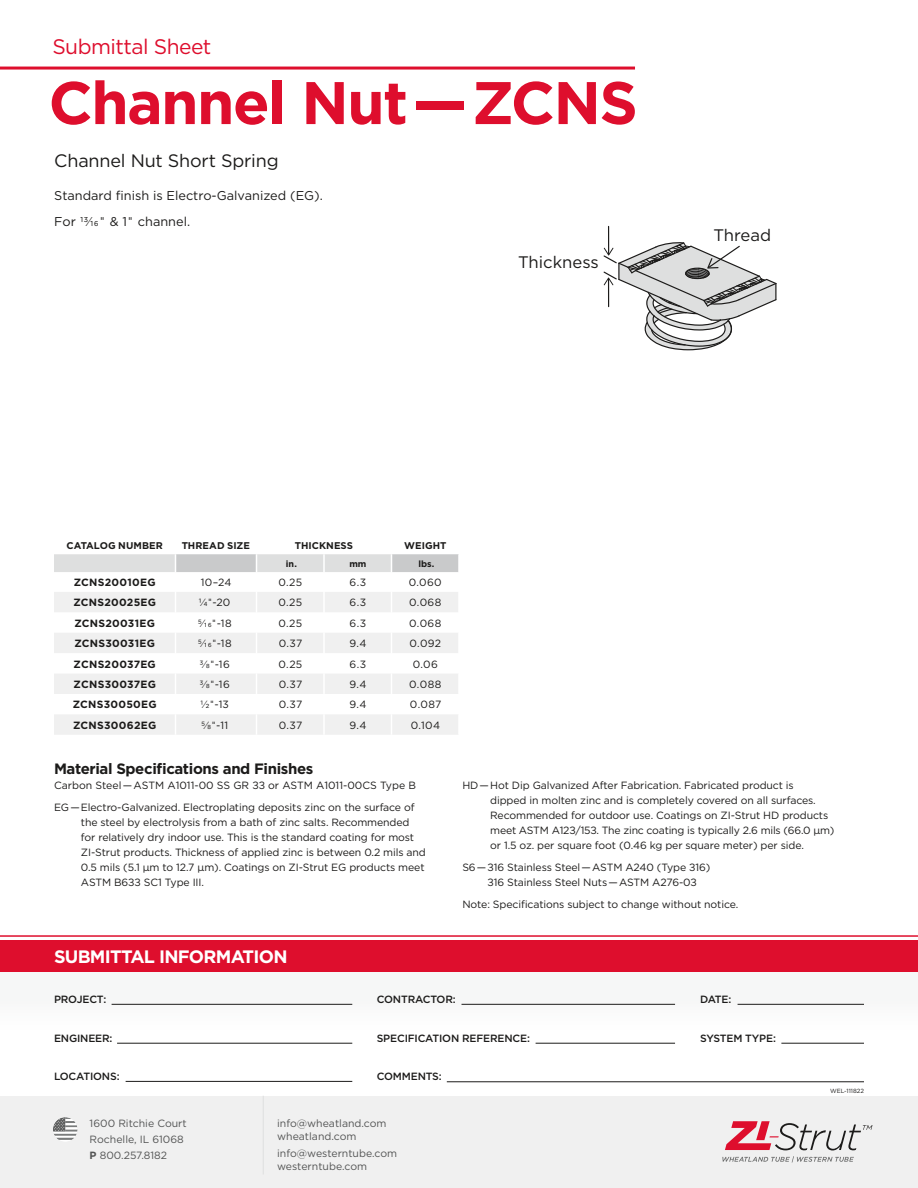
<style>
.page{position:relative;width:918px;height:1188px;background:#fff}
.page>*{position:absolute;margin:0;border:0;box-sizing:border-box;transform-origin:0 0}
.t1{font:700 60px "Gotham";letter-spacing:-.025em;color:#de0e2d}
.t2{font:21px "Gotham";letter-spacing:-.025em;color:#de0e2d}
.t3{font:18px "Gotham";letter-spacing:-.01em;color:#1c1b1a}
.t4{font:700 18px "Gotham";letter-spacing:-.04em;color:#fff}
.t5{font:16.65px "Gotham";color:#1c1b1a}
.t6{font:700 15px "Gotham";letter-spacing:-.025em;color:#1c1b1a}
.t7{font:12.75px/26.2px "Gotham";color:#1c1b1a}
.t8{font:10.5px/15px "Gotham";letter-spacing:-.01em;color:#1c1b1a}
.t9{font:10.5px/13.5px "Gotham";color:#535454}
.t10{font:700 10.5px "Gotham";letter-spacing:.025em;color:#1c1b1a}
.t11{font:500 10.5px "Gotham";letter-spacing:-.015em;color:#1c1b1a}
.t12{font:700 9.75px "Gotham";letter-spacing:.005em;color:#1c1b1a}
.t13{font:700 9px "Gotham";color:#1c1b1a}
.t14{font:6px "Gotham";color:#1c1b1a}
.s1{font-family:"Frutiger LT Std";font-weight:300}
.s2{font-weight:700}
</style>
<div class="page">
<hr style="left:0;top:67px;width:635px;height:3px;background:#de0e2d">
<svg style="left:603px;top:226px;width:174px;height:125px"></svg>
<svg style="left:54px;top:554px;width:405px;height:181px"></svg>
<hr style="left:112px;top:1004px;width:240px;height:1px;background:#1c1b1a">
<hr style="left:117px;top:1043px;width:235px;height:1px;background:#1c1b1a">
<hr style="left:126px;top:1081px;width:226px;height:1px;background:#1c1b1a">
<hr style="left:462px;top:1004px;width:213px;height:1px;background:#1c1b1a">
<hr style="left:536px;top:1043px;width:139px;height:1px;background:#1c1b1a">
<hr style="left:738px;top:1004px;width:126px;height:1px;background:#1c1b1a">
<hr style="left:781px;top:1043px;width:83px;height:1px;background:#1c1b1a">
<hr style="left:447px;top:1081px;width:417px;height:1px;background:#1c1b1a">
<hr style="left:0;top:935px;width:918px;height:2px;background:#de0e2d">
<div style="left:0;top:940px;width:918px;height:32px;background:#de0e2d"></div>
<div style="left:0;top:1096px;width:918px;height:92px;background:#f0f0f0"></div>
<hr style="left:263px;top:1096px;width:1px;height:78px;background:#dedfdf">
<svg style="left:53px;top:1117px;width:25px;height:24px"></svg>
<svg style="left:722px;top:1156px;width:132px;height:7px"></svg>
<svg style="left:725px;top:1121px;width:148px;height:29px"></svg>
<h2 class="t2" style="left:52px;top:33px;width:161px">Submittal Sheet</h2>
<h1 class="t1" style="left:49px;top:63px;width:591px">Channel Nut — ZCNS</h1>
<h3 class="t3" style="left:54px;top:149px;width:226px">Channel Nut Short Spring</h3>
<p class="t7" style="left:54px;top:182px;width:270px">Standard finish is Electro-Galvanized (EG).<br>For 13/16<span class="s1">"</span> &amp; 1<span class="s1">"</span> channel.</p>
<h3 class="t5" style="left:518px;top:252px;width:82px">Thickness</h3>
<h3 class="t5" style="left:713px;top:225px;width:59px">Thread</h3>
<p class="t12" style="left:67px;top:539px;width:98px">CATALOG NUMBER</p>
<p class="t12" style="left:182px;top:539px;width:70px">THREAD SIZE</p>
<p class="t12" style="left:295px;top:539px;width:60px">THICKNESS</p>
<p class="t12" style="left:404px;top:539px;width:44px">WEIGHT</p>
<p class="t13" style="left:286px;top:558px;width:13px">in.</p>
<p class="t13" style="left:349px;top:558px;width:19px">mm</p>
<p class="t13" style="left:418px;top:558px;width:17px">lbs.</p>
<p class="t10" style="left:74px;top:575px;width:83px">ZCNS20010EG</p>
<p class="t8" style="left:201px;top:574px;width:32px">10–24</p>
<p class="t8" style="left:278px;top:574px;width:25px">0.25</p>
<p class="t8" style="left:349px;top:574px;width:18px">6.3</p>
<p class="t8" style="left:409px;top:574px;width:35px">0.060</p>
<p class="t10" style="left:73px;top:596px;width:84px">ZCNS20025EG</p>
<p class="t8" style="left:199px;top:595px;width:33px">1⁄4<span class="s1">"</span>-20</p>
<p class="t8" style="left:278px;top:595px;width:25px">0.25</p>
<p class="t8" style="left:350px;top:595px;width:18px">6.3</p>
<p class="t8" style="left:409px;top:595px;width:34px">0.068</p>
<p class="t10" style="left:74px;top:616px;width:82px">ZCNS20031EG</p>
<p class="t8" style="left:198px;top:615px;width:35px">5⁄16<span class="s1">"</span>-18</p>
<p class="t8" style="left:278px;top:615px;width:25px">0.25</p>
<p class="t8" style="left:350px;top:615px;width:18px">6.3</p>
<p class="t8" style="left:409px;top:615px;width:34px">0.068</p>
<p class="t10" style="left:74px;top:636px;width:82px">ZCNS30031EG</p>
<p class="t8" style="left:198px;top:636px;width:35px">5⁄16<span class="s1">"</span>-18</p>
<p class="t8" style="left:279px;top:636px;width:25px">0.37</p>
<p class="t8" style="left:349px;top:636px;width:18px">9.4</p>
<p class="t8" style="left:410px;top:636px;width:33px">0.092</p>
<p class="t10" style="left:74px;top:657px;width:84px">ZCNS20037EG</p>
<p class="t8" style="left:200px;top:656px;width:32px">3⁄8<span class="s1">"</span>-16</p>
<p class="t8" style="left:278px;top:656px;width:25px">0.25</p>
<p class="t8" style="left:350px;top:656px;width:18px">6.3</p>
<p class="t8" style="left:413px;top:656px;width:27px">0.06</p>
<p class="t10" style="left:74px;top:677px;width:84px">ZCNS30037EG</p>
<p class="t8" style="left:200px;top:677px;width:32px">3⁄8<span class="s1">"</span>-16</p>
<p class="t8" style="left:279px;top:677px;width:25px">0.37</p>
<p class="t8" style="left:349px;top:677px;width:18px">9.4</p>
<p class="t8" style="left:409px;top:677px;width:34px">0.088</p>
<p class="t10" style="left:73px;top:698px;width:85px">ZCNS30050EG</p>
<p class="t8" style="left:200px;top:697px;width:30px">1⁄2<span class="s1">"</span>-13</p>
<p class="t8" style="left:279px;top:697px;width:25px">0.37</p>
<p class="t8" style="left:349px;top:697px;width:18px">9.4</p>
<p class="t8" style="left:410px;top:697px;width:33px">0.087</p>
<p class="t10" style="left:73px;top:718px;width:85px">ZCNS30062EG</p>
<p class="t8" style="left:201px;top:717px;width:29px">5⁄8<span class="s1">"</span>-11</p>
<p class="t8" style="left:279px;top:717px;width:25px">0.37</p>
<p class="t8" style="left:349px;top:717px;width:18px">9.4</p>
<p class="t8" style="left:411px;top:717px;width:31px">0.104</p>
<h3 class="t6" style="left:54px;top:759px;width:261px">Material Specifications and Finishes</h3>
<p class="t8" style="left:54px;top:774px;width:364px;line-height:21.8px">Carbon Steel — ASTM A1011-00 SS GR 33 or ASTM A1011-00CS Type B<br>EG — Electro-Galvanized. Electroplating deposits zinc on the surface of</p>
<p class="t8" style="left:81px;top:815px;width:346px">the steel by electrolysis from a bath of zinc salts. Recommended for relatively dry indoor use. This is the standard coating for most ZI-Strut products. Thickness of applied zinc is between 0.2 mils and 0.5 mils (5.1 μm to 12.7 μm). Coatings on ZI-Strut EG products meet ASTM B633 SC1 Type III.</p>
<h3 class="t4" style="left:54px;top:945px;width:235px">SUBMITTAL INFORMATION</h3>
<p class="t8" style="left:490px;top:778px;width:346px;text-indent:-28px">HD — Hot Dip Galvanized After Fabrication. Fabricated product is<br>dipped in molten zinc and is completely covered on all surfaces.<br>Recommended for outdoor use. Coatings on ZI-Strut HD products meet ASTM A123/153. The zinc coating is typically 2.6 mils (66.0 μm) or 1.5 oz. per square foot (0.46 kg per square meter) per side.</p>
<p class="t8" style="left:488px;top:860px;width:224px;text-indent:-25px">S6 — 316 Stainless Steel — ASTM A240 (Type 316)<br>316 Stainless Steel Nuts — ASTM A276-03</p>
<p class="t8" style="left:462px;top:896px;width:278px">Note: Specifications subject to change without notice.</p>
<p class="t11" style="left:54px;top:992px;width:54px">PROJECT:</p>
<p class="t11" style="left:54px;top:1031px;width:60px">ENGINEER:</p>
<p class="t11" style="left:54px;top:1070px;width:67px">LOCATIONS:</p>
<p class="t9" style="left:90px;top:1115px;width:99px;line-height:16.2px">1600 Ritchie Court<br>Rochelle, IL 61068<br><span class="s2">P</span> 800.257.8182</p>
<p class="t11" style="left:377px;top:992px;width:80px">CONTRACTOR:</p>
<p class="t11" style="left:377px;top:1031px;width:155px">SPECIFICATION REFERENCE:</p>
<p class="t11" style="left:377px;top:1070px;width:67px">COMMENTS:</p>
<p class="t9" style="left:277px;top:1116px;width:111px">info@wheatland.com wheatland.com</p>
<p class="t9" style="left:277px;top:1146px;width:121px">info@westerntube.com westerntube.com</p>
<p class="t11" style="left:700px;top:992px;width:33px">DATE:</p>
<p class="t11" style="left:700px;top:1031px;width:77px">SYSTEM TYPE:</p>
<p class="t14" style="left:830px;top:1087px;width:35px">WEL-111822</p>
</div>
